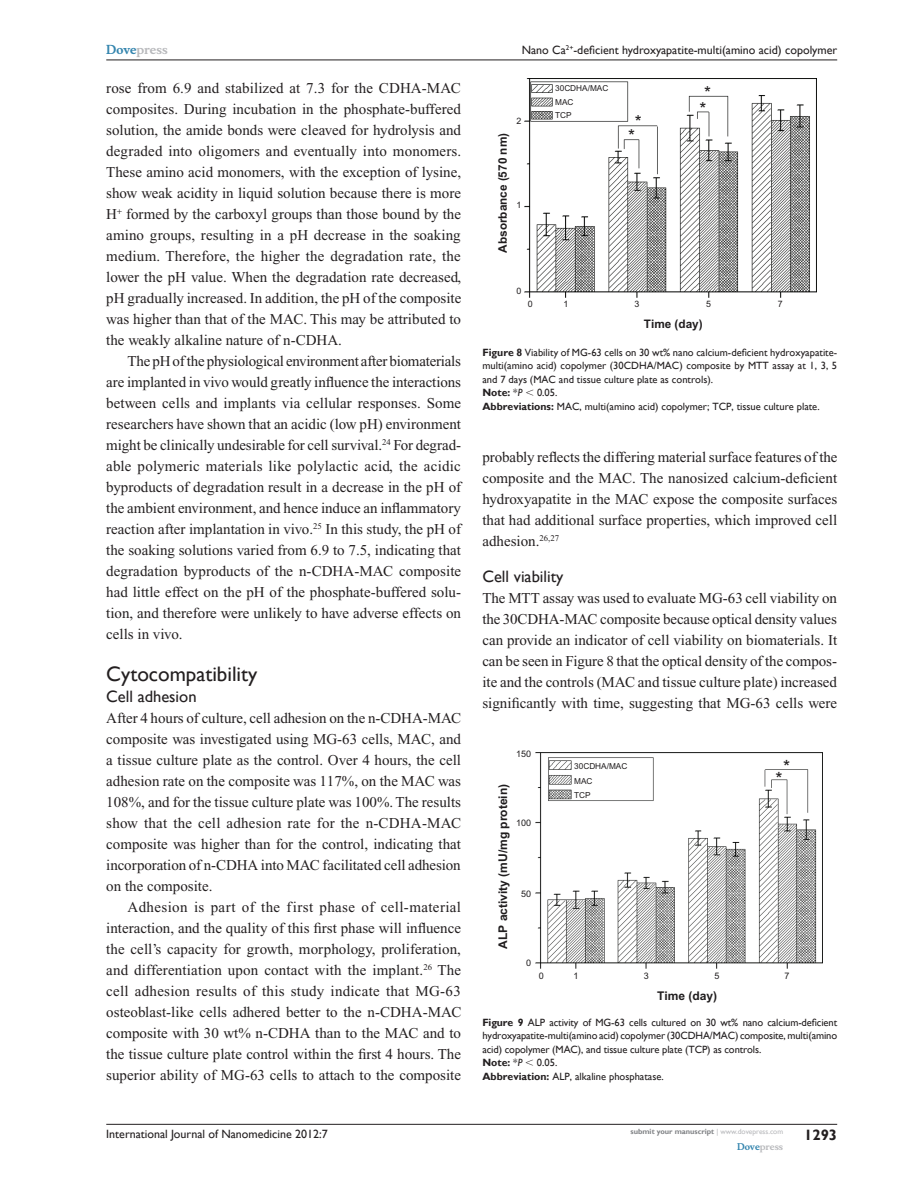
<style>
.page{position:relative;width:918px;height:1188px;background:#fff}
.page>*{position:absolute;margin:0;border:0;box-sizing:border-box;transform-origin:0 0}
.t1{font:21px "Gill Sans";color:#231f20}
.t2{font:18px "Arial";color:#201d1e}
.t3{font:17.7px/14.2px "Arial";color:#201d1e;text-align:center}
.t4{font:16.5px "Gill Sans";color:#231f20}
.t5{font:15px/21px "Times New Roman";color:#231f20;text-align:justify}
.t6{font:700 15px "Gill Sans";color:#231f20}
.t7{font:12px "Gill Sans";color:#231f20}
.t8{font:700 12px "Arial";color:#201d1e}
.t9{font:700 12px "Musee";color:#b8b9bc}
.t10{font:700 11.7px "Arial";color:#201d1e}
.t11{font:10.5px/13.5px "Gill Sans";color:#231f20}
.t12{font:9px "Arial";color:#201d1e}
.t13{font:700 9px "Musee";color:#b8b9bc}
.t14{font:8.85px "Arial";color:#201d1e}
.t15{font:8.25px/14px "Arial";color:#201d1e}
.t16{font:700 7.5px "Gill Sans";color:#808285}
.s1{color:#3485ae}
.s2{font-weight:700}
.s3{font-style:italic}
.s4{font-family:"Mathematical Pi One"}
.s5{font-weight:400;color:#b8b9bc}
</style>
<div class="page">
<img style="left:525px;top:78px;width:292px;height:219px">
<img style="left:535px;top:753px;width:288px;height:215px">
<hr style="left:106px;top:1124px;width:731px;height:1px;background:#231f20">
<hr style="left:106px;top:60px;width:731px;height:1px;background:#231f20">
<p class="t9" style="left:106px;top:43px;width:63px"><span class="s1">Dove</span>press</p>
<p class="t7" style="left:522px;top:43px;width:317px">Nano Ca<sup>2+</sup>-deficient hydroxyapatite-multi(amino acid) copolymer</p>
<p class="t5" style="left:106px;top:77px;width:357px">rose from 6.9 and stabilized at 7.3 for the CDHA-MAC composites. During incubation in the phosphate-buffered solution, the amide bonds were cleaved for hydrolysis and degraded into oligomers and eventually into monomers.<br>These amino acid monomers, with the exception of lysine, show weak acidity in liquid solution because there is more H formed by the carboxyl groups than those bound by the amino groups, resulting in a pH decrease in the soaking medium. Therefore, the higher the degradation rate, the lower the pH value. When the degradation rate decreased, pH gradually increased. In addition, the pH of the composite was higher than that of the MAC. This may be attributed to the weakly alkaline nature of n-CDHA.</p>
<p class="t5" style="left:106px;top:350px;width:357px;text-indent:21px">The pH of the physiological environment after biomaterials are implanted in vivo would greatly influence the interactions between cells and implants via cellular responses. Some researchers have shown that an acidic (low pH) environment might be clinically undesirable for cell survival.<sup>24</sup> For degrad&shy;able polymeric materials like polylactic acid, the acidic byproducts of degradation result in a decrease in the pH of the ambient environment, and hence induce an inflammatory reaction after implantation in vivo.<sup>25</sup> In this study, the pH of the soaking solutions varied from 6.9 to 7.5, indicating that degradation byproducts of the n-CDHA-MAC composite had little effect on the pH of the phosphate-buffered solu&shy;tion, and therefore were unlikely to have adverse effects on cells in vivo.</p>
<h1 class="t1" style="left:106px;top:661px;width:153px">Cytocompatibility</h1>
<p class="t4" style="left:106px;top:686px;width:92px">Cell adhesion</p>
<p class="t5" style="left:106px;top:707px;width:356px">After 4 hours of culture, cell adhesion on the n-CDHA-MAC composite was investigated using MG-63 cells, MAC, and a tissue culture plate as the control. Over 4 hours, the cell adhesion rate on the composite was 117%, on the MAC was 108%, and for the tissue culture plate was 100%. The results show that the cell adhesion rate for the n-CDHA-MAC composite was higher than for the control, indicating that incorporation of n-CDHA into MAC facilitated cell adhesion on the composite.</p>
<p class="t5" style="left:106px;top:896px;width:357px;text-indent:21px">Adhesion is part of the first phase of cell-material interaction, and the quality of this first phase will influence the cell’s capacity for growth, morphology, proliferation, and differentiation upon contact with the implant.<sup>26</sup> The cell adhesion results of this study indicate that MG-63 osteoblast-like cells adhered better to the n-CDHA-MAC composite with 30 wt% n-CDHA than to the MAC and to the tissue culture plate control within the first 4 hours. The superior ability of MG-63 cells to attach to the composite</p>
<p class="t14" style="left:516px;top:115px;width:6px">2</p>
<p class="t10" style="left:496px;top:253px;width:121px;rotate:-90deg">Absorbance (570 nm)</p>
<p class="t14" style="left:516px;top:200px;width:6px">1</p>
<p class="t14" style="left:516px;top:285px;width:6px">0</p>
<p class="t15" style="left:555px;top:81px;width:55px">30CDHA/MAC<br>MAC<br>TCP</p>
<p class="t3" style="left:628px;top:115px;width:15px">* *</p>
<p class="t3" style="left:699px;top:85px;width:13px;line-height:16.2px;text-align:left">* *</p>
<p class="t14" style="left:528px;top:299px;width:6px">0</p>
<p class="t14" style="left:563px;top:299px;width:6px">1</p>
<p class="t14" style="left:635px;top:299px;width:6px">3</p>
<p class="t14" style="left:706px;top:299px;width:6px">5</p>
<p class="t10" style="left:644px;top:317px;width:60px">Time (day)</p>
<p class="t14" style="left:778px;top:299px;width:6px">7</p>
<p class="t11" style="left:482px;top:346px;width:356px"><span class="s2">Figure 8</span> Viability of MG-63 cells on 30 wt% nano calcium-deficient hydroxyapatite&shy;multi(amino acid) copolymer (30CDHA/MAC) composite by MTT assay at 1, 3, 5 and 7 days (MAC and tissue culture plate as controls).<br><span class="s2">Note:</span> *<span class="s3">P</span> <span class="s4">,</span> 0.05.<br><span class="s2">Abbreviations:</span> MAC, multi(amino acid) copolymer; TCP, tissue culture plate.</p>
<p class="t5" style="left:482px;top:447px;width:357px">probably reflects the differing material surface features of the composite and the MAC. The nanosized calcium-deficient hydroxyapatite in the MAC expose the composite surfaces that had additional surface properties, which improved cell adhesion.<sup>26,27</sup></p>
<p class="t4" style="left:482px;top:567px;width:83px">Cell viability</p>
<p class="t5" style="left:482px;top:588px;width:356px">The MTT assay was used to evaluate MG-63 cell viability on the 30CDHA-MAC composite because optical density values can provide an indicator of cell viability on biomaterials. It can be seen in Figure 8 that the optical density of the compos&shy;ite and the controls (MAC and tissue culture plate) increased significantly with time, suggesting that MG-63 cells were</p>
<p class="t12" style="left:516px;top:749px;width:17px">150</p>
<p class="t8" style="left:496px;top:949px;width:166px;rotate:-90deg">ALP activity (mU/mg protein)</p>
<p class="t12" style="left:516px;top:818px;width:17px">100</p>
<p class="t12" style="left:521px;top:888px;width:12px">50</p>
<p class="t12" style="left:526px;top:958px;width:7px">0</p>
<p class="t15" style="left:574px;top:759px;width:55px;line-height:14.7px">30CDHA/MAC<br>MAC<br>TCP</p>
<p class="t2" style="left:783px;top:756px;width:9px">*</p>
<p class="t2" style="left:776px;top:769px;width:9px">*</p>
<p class="t12" style="left:539px;top:971px;width:7px">0</p>
<p class="t12" style="left:573px;top:971px;width:7px">1</p>
<p class="t12" style="left:644px;top:971px;width:7px">3</p>
<p class="t12" style="left:715px;top:971px;width:7px">5</p>
<p class="t12" style="left:785px;top:971px;width:7px">7</p>
<p class="t11" style="left:482px;top:1015px;width:356px"><span class="s2">Figure 9</span> ALP activity of MG-63 cells cultured on 30 wt% nano calcium-deficient hydroxyapatite-multi(amino acid) copolymer (30CDHA/MAC) composite, multi(amino acid) copolymer (MAC), and tissue culture plate (TCP) as controls.<br><span class="s2">Note:</span> *<span class="s3">P</span> <span class="s4">,</span> 0.05.<br><span class="s2">Abbreviation:</span> ALP, alkaline phosphatase.</p>
<p class="t8" style="left:657px;top:989px;width:62px">Time (day)</p>
<p class="t7" style="left:106px;top:1127px;width:223px">International Journal of Nanomedicine 2012:7</p>
<p class="t16" style="left:631px;top:1127px;width:154px">submit your manuscript <span class="s5">| www.dovepress.com</span></p>
<p class="t13" style="left:737px;top:1141px;width:48px"><span class="s1">Dove</span>press</p>
<p class="t6" style="left:804px;top:1126px;width:35px">1293</p>
</div>
